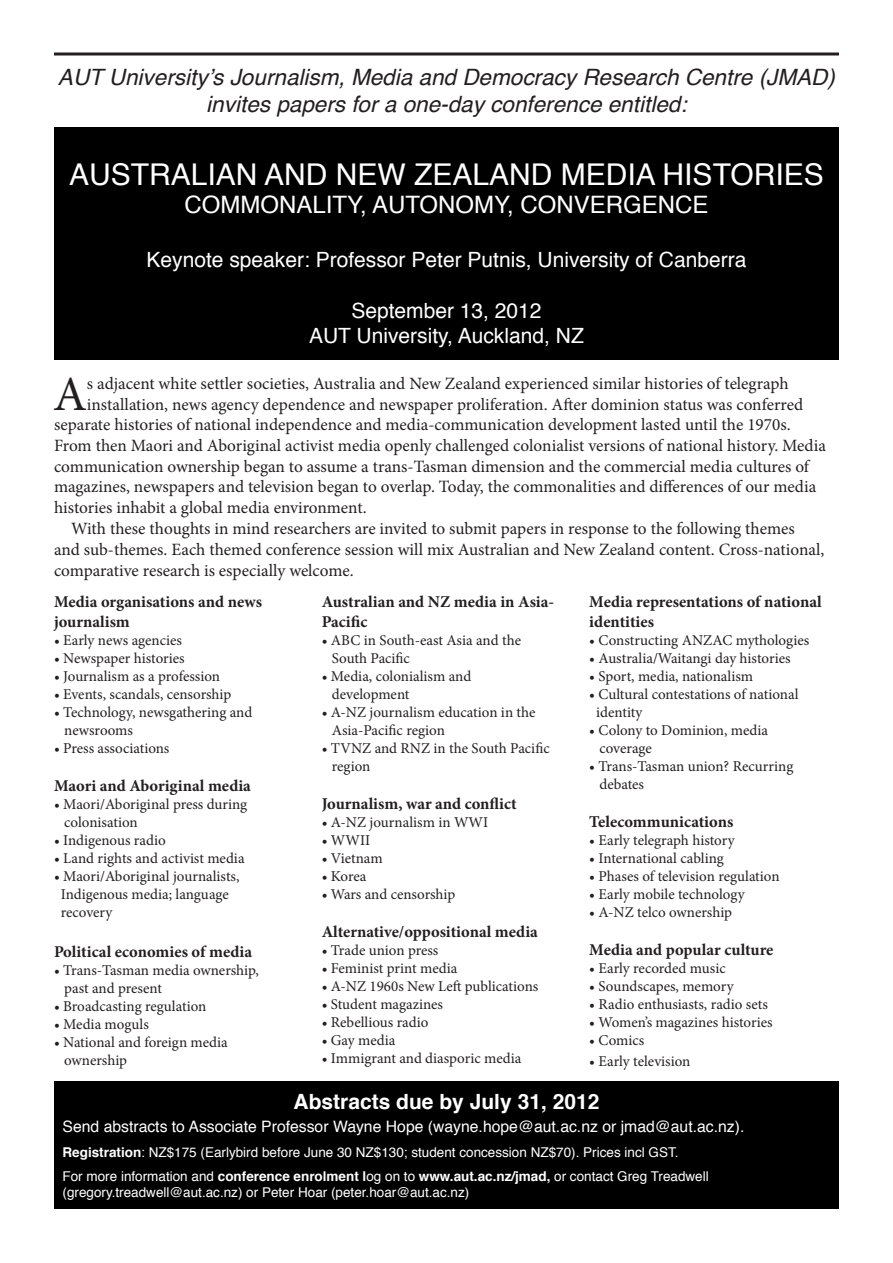
<style>
.page{position:relative;width:893px;height:1263px;background:#fff}
.page>*{position:absolute;margin:0;border:0;box-sizing:border-box;transform-origin:0 0}
.t1{font:49.05px "Minion Pro";color:#231f20}
.t2{font:30px "Helvetica";color:#fff}
.t3{font:24px "Helvetica";color:#fff}
.t4{font:italic 22.5px/27px "Helvetica";color:#231f20;text-align:center}
.t5{font:21px "Helvetica";color:#fff}
.t6{font:700 21px "Helvetica";color:#fff}
.t7{font:17.25px/20.7px "Minion Pro";color:#231f20}
.t8{font:700 16.5px "Minion Pro";color:#231f20}
.t9{font:15.75px "Helvetica";color:#fff}
.t10{font:15px "Minion Pro";color:#231f20}
.t11{font:13.5px/16.2px "Helvetica";color:#fff}
.s1{font-weight:700}
</style>
<div class="page">
<div style="left:54px;top:127px;width:785px;height:232px;background:#000"></div>
<div style="left:54px;top:1081px;width:785px;height:128px;background:#000"></div>
<hr style="left:54px;top:53px;width:785px;height:3px;background:#231f20">
<p class="t4" style="left:58px;top:64px;width:778px">AUT University’s Journalism, Media and Democracy Research Centre (JMAD) invites papers for a one-day conference entitled:</p>
<p class="t2" style="left:69px;top:151px;width:756px">AUSTRALIAN AND NEW ZEALAND MEDIA HISTORIES</p>
<p class="t3" style="left:184px;top:186px;width:526px">COMMONALITY, AUTONOMY, CONVERGENCE</p>
<p class="t5" style="left:146px;top:244px;width:601px">Keynote speaker: Professor Peter Putnis, University of Canberra</p>
<p class="t5" style="left:351px;top:294px;width:192px">September 13, 2012</p>
<p class="t5" style="left:309px;top:319px;width:276px">AUT University, Auckland, NZ</p>
<p class="t1" style="left:53px;top:361px;width:35px">A</p>
<p class="t7" style="left:87px;top:373px;width:703px">s adjacent white settler societies, Australia and New Zealand experienced similar histories of telegraph</p>
<p class="t7" style="left:87px;top:394px;width:718px">installation, news agency dependence and newspaper proliferation. After dominion status was conferred</p>
<p class="t7" style="left:54px;top:414px;width:738px">separate histories of national independence and media-communication development lasted until the 1970s.</p>
<p class="t7" style="left:54px;top:435px;width:773px">From then Maori and Aboriginal activist media openly challenged colonialist versions of national history. Media communication ownership began to assume a trans-Tasman dimension and the commercial media cultures of magazines, newspapers and television began to overlap. Today, the commonalities and differences of our media histories inhabit a global media environment.</p>
<p class="t7" style="left:54px;top:518px;width:772px;line-height:21.1px;text-indent:17px">With these thoughts in mind researchers are invited to submit papers in response to the following themes and sub-themes. Each themed conference session will mix Australian and New Zealand content. Cross-national, comparative research is especially welcome.</p>
<p class="t8" style="left:54px;top:590px;width:210px">Media organisations and news</p>
<p class="t8" style="left:54px;top:610px;width:77px">journalism</p>
<p class="t10" style="left:54px;top:630px;width:129px">• Early news agencies</p>
<p class="t10" style="left:54px;top:648px;width:132px">• Newspaper histories</p>
<p class="t10" style="left:54px;top:666px;width:168px">• Journalism as a profession</p>
<p class="t10" style="left:54px;top:684px;width:179px">• Events, scandals, censorship</p>
<p class="t10" style="left:54px;top:702px;width:200px">• Technology, newsgathering and</p>
<p class="t10" style="left:64px;top:720px;width:70px">newsrooms</p>
<p class="t10" style="left:54px;top:738px;width:117px">• Press associations</p>
<p class="t8" style="left:54px;top:774px;width:198px">Maori and Aboriginal media</p>
<p class="t10" style="left:54px;top:794px;width:195px">• Maori/Aboriginal press during</p>
<p class="t10" style="left:64px;top:812px;width:75px">colonisation</p>
<p class="t10" style="left:54px;top:830px;width:113px">• Indigenous radio</p>
<p class="t10" style="left:54px;top:848px;width:192px">• Land rights and activist media</p>
<p class="t10" style="left:54px;top:866px;width:187px">• Maori/Aboriginal journalists,</p>
<p class="t10" style="left:61px;top:884px;width:169px">Indigenous media; language</p>
<p class="t10" style="left:61px;top:902px;width:53px">recovery</p>
<p class="t8" style="left:54px;top:940px;width:200px">Political economies of media</p>
<p class="t10" style="left:54px;top:960px;width:206px">• Trans-Tasman media ownership,</p>
<p class="t10" style="left:64px;top:978px;width:99px">past and present</p>
<p class="t10" style="left:54px;top:996px;width:154px">• Broadcasting regulation</p>
<p class="t10" style="left:54px;top:1014px;width:96px">• Media moguls</p>
<p class="t10" style="left:54px;top:1032px;width:175px">• National and foreign media</p>
<p class="t10" style="left:64px;top:1050px;width:64px">ownership</p>
<p class="t8" style="left:322px;top:590px;width:234px">Australian and NZ media in Asia-</p>
<p class="t8" style="left:322px;top:610px;width:47px">Pacific</p>
<p class="t10" style="left:322px;top:630px;width:201px">• ABC in South-east Asia and the</p>
<p class="t10" style="left:332px;top:648px;width:80px">South Pacific</p>
<p class="t10" style="left:322px;top:666px;width:151px">• Media, colonialism and</p>
<p class="t10" style="left:332px;top:684px;width:79px">development</p>
<p class="t10" style="left:322px;top:702px;width:215px">• A-NZ journalism education in the</p>
<p class="t10" style="left:332px;top:720px;width:114px">Asia-Pacific region</p>
<p class="t10" style="left:322px;top:738px;width:230px">• TVNZ and RNZ in the South Pacific</p>
<p class="t10" style="left:332px;top:756px;width:40px">region</p>
<p class="t8" style="left:322px;top:792px;width:197px">Journalism, war and conflict</p>
<p class="t10" style="left:322px;top:812px;width:168px">• A-NZ journalism in WWI</p>
<p class="t10" style="left:322px;top:830px;width:50px">• WWII</p>
<p class="t10" style="left:322px;top:848px;width:63px">• Vietnam</p>
<p class="t10" style="left:322px;top:866px;width:46px">• Korea</p>
<p class="t10" style="left:322px;top:884px;width:135px">• Wars and censorship</p>
<p class="t8" style="left:322px;top:920px;width:218px">Alternative/oppositional media</p>
<p class="t10" style="left:322px;top:940px;width:118px">• Trade union press</p>
<p class="t10" style="left:322px;top:958px;width:137px">• Feminist print media</p>
<p class="t10" style="left:322px;top:976px;width:218px">• A-NZ 1960s New Left publications</p>
<p class="t10" style="left:322px;top:994px;width:123px">• Student magazines</p>
<p class="t10" style="left:322px;top:1012px;width:108px">• Rebellious radio</p>
<p class="t10" style="left:322px;top:1030px;width:75px">• Gay media</p>
<p class="t10" style="left:322px;top:1048px;width:201px">• Immigrant and diasporic media</p>
<p class="t8" style="left:589px;top:590px;width:234px">Media representations of national</p>
<p class="t8" style="left:589px;top:610px;width:66px">identities</p>
<p class="t10" style="left:589px;top:630px;width:221px">• Constructing ANZAC mythologies</p>
<p class="t10" style="left:589px;top:648px;width:203px">• Australia/Waitangi day histories</p>
<p class="t10" style="left:589px;top:666px;width:165px">• Sport, media, nationalism</p>
<p class="t10" style="left:589px;top:684px;width:211px">• Cultural contestations of national</p>
<p class="t10" style="left:596px;top:702px;width:48px">identity</p>
<p class="t10" style="left:589px;top:720px;width:180px">• Colony to Dominion, media</p>
<p class="t10" style="left:599px;top:738px;width:54px">coverage</p>
<p class="t10" style="left:589px;top:756px;width:206px">• Trans-Tasman union? Recurring</p>
<p class="t10" style="left:599px;top:774px;width:46px">debates</p>
<p class="t8" style="left:589px;top:810px;width:146px">Telecommunications</p>
<p class="t10" style="left:589px;top:830px;width:147px">• Early telegraph history</p>
<p class="t10" style="left:589px;top:848px;width:136px">• International cabling</p>
<p class="t10" style="left:589px;top:866px;width:192px">• Phases of television regulation</p>
<p class="t10" style="left:589px;top:884px;width:157px">• Early mobile technology</p>
<p class="t10" style="left:589px;top:902px;width:144px">• A-NZ telco ownership</p>
<p class="t8" style="left:589px;top:938px;width:186px">Media and popular culture</p>
<p class="t10" style="left:589px;top:958px;width:138px">• Early recorded music</p>
<p class="t10" style="left:589px;top:976px;width:146px">• Soundscapes, memory</p>
<p class="t10" style="left:589px;top:994px;width:180px">• Radio enthusiasts, radio sets</p>
<p class="t10" style="left:589px;top:1012px;width:185px">• Women’s magazines histories</p>
<p class="t10" style="left:589px;top:1030px;width:57px">• Comics</p>
<p class="t10" style="left:589px;top:1051px;width:103px">• Early television</p>
<p class="t6" style="left:294px;top:1084px;width:307px">Abstracts due by July 31, 2012</p>
<p class="t9" style="left:63px;top:1114px;width:683px">Send abstracts to Associate Professor Wayne Hope (wayne.hope@aut.ac.nz or jmad@aut.ac.nz).</p>
<p class="t11" style="left:63px;top:1144px;width:618px"><span class="s1">Registration</span>: NZ$175 (Earlybird before June 30 NZ$130; student concession NZ$70). Prices incl GST.</p>
<p class="t11" style="left:63px;top:1169px;width:648px">For more information and <span class="s1">conference enrolment l</span>og on to <span class="s1">www.aut.ac.nz/jmad,</span> or contact Greg Treadwell (gregory.treadwell@aut.ac.nz) or Peter Hoar (peter.hoar@aut.ac.nz)</p>
</div>
